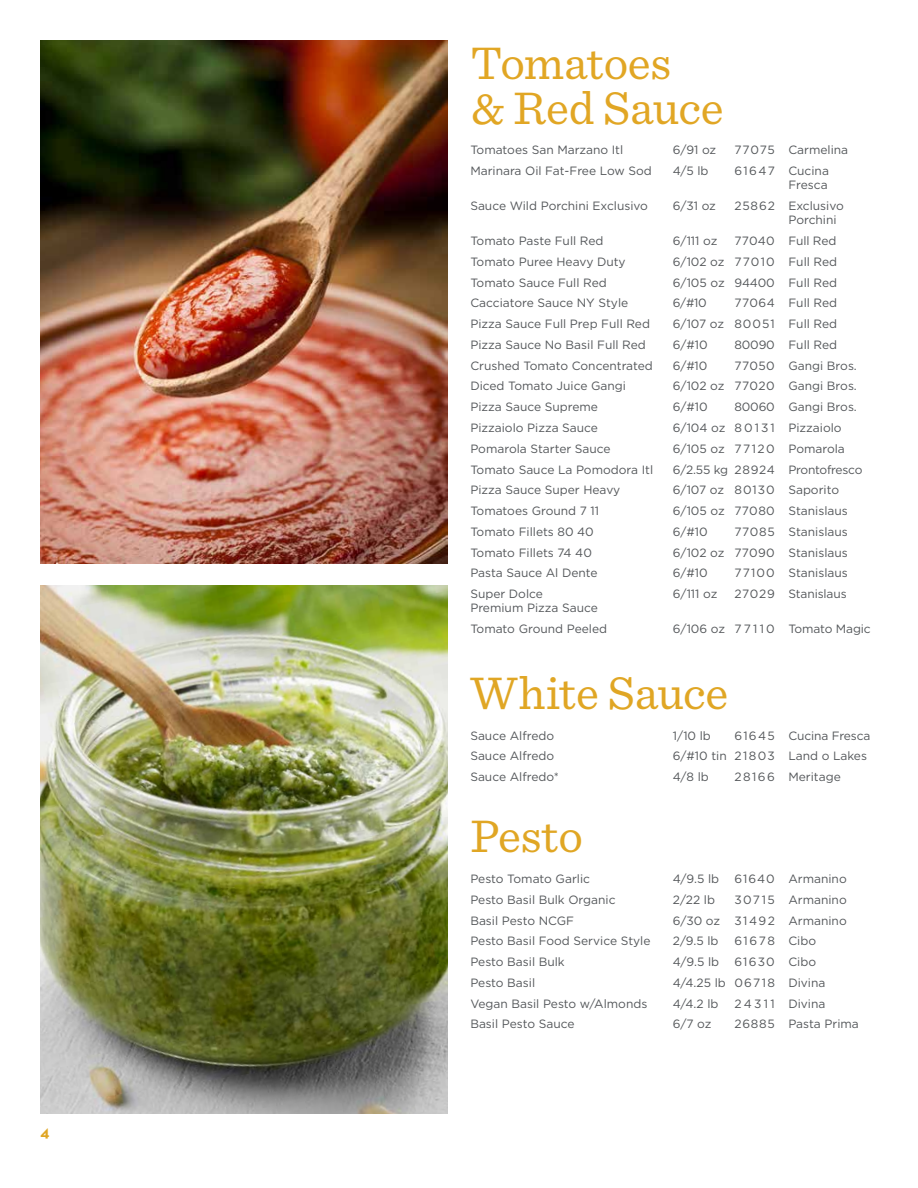
<style>
.page{position:relative;width:918px;height:1188px;background:#fff}
.page>*{position:absolute;margin:0;border:0;box-sizing:border-box;transform-origin:0 0}
.t1{font:48px/45px "Sentinel";letter-spacing:-.005em;color:#e1a624}
.t2{font:48px "Sentinel";letter-spacing:-.005em;color:#e0a624}
.t3{font:700 16.5px "Neutraface 2 Text";color:#e0a624}
.t4{font:12px/14.4px "Gotham";color:#54575a}
.t5{font:12px "Gotham";letter-spacing:-.02em;color:#54575a}
.t6{font:12px "Gotham";letter-spacing:.115em;color:#54575a}
.t7{font:12px "Gotham";letter-spacing:.09em;color:#54575a}
</style>
<div class="page">
<img style="left:40px;top:40px;width:408px;height:523px">
<img style="left:40px;top:585px;width:408px;height:529px">
<h2 class="t3" style="left:40px;top:1121px;width:11px">4</h2>
<h1 class="t1" style="left:470px;top:37px;width:255px">Tomatoes<br>&amp; Red Sauce</h1>
<p class="t4" style="left:470px;top:142px;width:154px">Tomatoes San Marzano Itl</p>
<p class="t4" style="left:673px;top:142px;width:45px">6/91 oz</p>
<p class="t4" style="left:734px;top:142px;width:115px">77075 Carmelina</p>
<p class="t4" style="left:470px;top:163px;width:183px">Marinara Oil Fat-Free Low Sod</p>
<p class="t4" style="left:673px;top:163px;width:37px">4/5 lb</p>
<p class="t4" style="left:734px;top:163px;width:96px;text-align:right">61647 Cucina<br>Fresca</p>
<p class="t4" style="left:470px;top:198px;width:179px">Sauce Wild Porchini Exclusivo</p>
<p class="t4" style="left:673px;top:198px;width:45px">6/31 oz</p>
<p class="t4" style="left:788px;top:198px;width:57px;text-indent:-54px">25862 Exclusivo<br>Porchini</p>
<p class="t4" style="left:470px;top:234px;width:135px">Tomato Paste Full Red</p>
<p class="t4" style="left:673px;top:234px;width:46px">6/111 oz</p>
<p class="t4" style="left:734px;top:234px;width:103px">77040 Full Red</p>
<p class="t4" style="left:470px;top:254px;width:157px">Tomato Puree Heavy Duty</p>
<p class="t4" style="left:673px;top:254px;width:166px">6/102 oz 77010 Full Red</p>
<p class="t4" style="left:470px;top:275px;width:138px">Tomato Sauce Full Red</p>
<p class="t4" style="left:673px;top:275px;width:166px">6/105 oz 94400 Full Red</p>
<p class="t4" style="left:470px;top:296px;width:159px">Cacciatore Sauce NY Style</p>
<p class="t4" style="left:673px;top:296px;width:36px">6/#10</p>
<p class="t4" style="left:734px;top:296px;width:104px">77064 Full Red</p>
<p class="t4" style="left:470px;top:317px;width:181px">Pizza Sauce Full Prep Full Red</p>
<p class="t4" style="left:673px;top:317px;width:166px">6/107 oz 80051 Full Red</p>
<p class="t4" style="left:470px;top:337px;width:177px">Pizza Sauce No Basil Full Red</p>
<p class="t4" style="left:673px;top:337px;width:37px">6/#10</p>
<p class="t4" style="left:734px;top:337px;width:104px">80090 Full Red</p>
<p class="t4" style="left:470px;top:358px;width:184px">Crushed Tomato Concentrated</p>
<p class="t4" style="left:673px;top:358px;width:36px">6/#10</p>
<p class="t4" style="left:734px;top:358px;width:124px">77050 Gangi Bros.</p>
<p class="t4" style="left:470px;top:379px;width:157px">Diced Tomato Juice Gangi</p>
<p class="t4" style="left:673px;top:379px;width:186px">6/102 oz 77020 Gangi Bros.</p>
<p class="t4" style="left:470px;top:400px;width:129px">Pizza Sauce Supreme</p>
<p class="t4" style="left:673px;top:400px;width:37px">6/#10</p>
<p class="t4" style="left:734px;top:400px;width:124px">80060 Gangi Bros.</p>
<p class="t4" style="left:470px;top:420px;width:129px">Pizzaiolo Pizza Sauce</p>
<p class="t4" style="left:673px;top:420px;width:170px">6/104 oz 8 0 1 3 1 Pizzaiolo</p>
<p class="t4" style="left:470px;top:441px;width:142px">Pomarola Starter Sauce</p>
<p class="t4" style="left:673px;top:441px;width:174px">6/105 oz 77120 Pomarola</p>
<p class="t4" style="left:470px;top:462px;width:184px">Tomato Sauce La Pomodora Itl</p>
<p class="t5" style="left:673px;top:463px;width:191px">6/2.55 kg 28924 Prontofresco</p>
<p class="t4" style="left:470px;top:483px;width:151px">Pizza Sauce Super Heavy</p>
<p class="t4" style="left:673px;top:483px;width:168px">6/107 oz 80130 Saporito</p>
<p class="t4" style="left:470px;top:503px;width:130px">Tomatoes Ground 7 11</p>
<p class="t4" style="left:673px;top:503px;width:176px">6/105 oz 77080 Stanislaus</p>
<p class="t4" style="left:470px;top:524px;width:125px">Tomato Fillets 80 40</p>
<p class="t4" style="left:673px;top:524px;width:37px">6/#10</p>
<p class="t4" style="left:734px;top:524px;width:115px">77085 Stanislaus</p>
<p class="t4" style="left:470px;top:545px;width:123px">Tomato Fillets 74 40</p>
<p class="t4" style="left:673px;top:545px;width:176px">6/102 oz 77090 Stanislaus</p>
<p class="t4" style="left:470px;top:566px;width:129px">Pasta Sauce Al Dente</p>
<p class="t4" style="left:673px;top:566px;width:37px">6/#10</p>
<p class="t4" style="left:734px;top:566px;width:115px">77100 Stanislaus</p>
<p class="t4" style="left:470px;top:586px;width:129px">Super Dolce<br>Premium Pizza Sauce</p>
<p class="t4" style="left:673px;top:586px;width:46px">6/111 oz</p>
<p class="t4" style="left:734px;top:586px;width:114px">27029 Stanislaus</p>
<p class="t4" style="left:470px;top:622px;width:138px">Tomato Ground Peeled</p>
<p class="t4" style="left:673px;top:622px;width:199px">6/106 oz 7 7 1 1 0 Tomato Magic</p>
<h1 class="t2" style="left:470px;top:657px;width:259px">White Sauce</h1>
<p class="t4" style="left:470px;top:728px;width:85px">Sauce Alfredo</p>
<p class="t4" style="left:673px;top:728px;width:40px">1/10 lb</p>
<p class="t4" style="left:734px;top:728px;width:138px">61645 Cucina Fresca</p>
<p class="t4" style="left:470px;top:749px;width:85px">Sauce Alfredo</p>
<p class="t4" style="left:673px;top:749px;width:196px">6/#10 tin 21803 Land o Lakes</p>
<p class="t4" style="left:470px;top:769px;width:90px">Sauce Alfredo*</p>
<p class="t4" style="left:673px;top:769px;width:38px">4/8 lb</p>
<p class="t4" style="left:734px;top:769px;width:108px">28166 Meritage</p>
<h1 class="t2" style="left:470px;top:800px;width:114px">Pesto</h1>
<p class="t4" style="left:470px;top:871px;width:121px">Pesto Tomato Garlic</p>
<p class="t4" style="left:673px;top:871px;width:48px">4/9.5 lb</p>
<p class="t4" style="left:734px;top:871px;width:114px">61640 Armanino</p>
<p class="t4" style="left:470px;top:892px;width:147px">Pesto Basil Bulk Organic</p>
<p class="t4" style="left:673px;top:892px;width:44px">2/22 lb</p>
<p class="t4" style="left:734px;top:892px;width:114px">30715 Armanino</p>
<p class="t4" style="left:470px;top:913px;width:105px">Basil Pesto NCGF</p>
<p class="t4" style="left:673px;top:913px;width:175px">6/30 oz 31492 Armanino</p>
<p class="t4" style="left:470px;top:934px;width:182px">Pesto Basil Food Service Style</p>
<p class="t4" style="left:673px;top:934px;width:47px">2/9.5 lb</p>
<p class="t6" style="left:734px;top:935px;width:83px">61678 Cibo</p>
<p class="t4" style="left:470px;top:955px;width:96px">Pesto Basil Bulk</p>
<p class="t4" style="left:673px;top:955px;width:48px">4/9.5 lb</p>
<p class="t7" style="left:734px;top:955px;width:83px">61630 Cibo</p>
<p class="t4" style="left:470px;top:975px;width:66px">Pesto Basil</p>
<p class="t4" style="left:673px;top:975px;width:154px">4/4.25 lb 06718 Divina</p>
<p class="t4" style="left:470px;top:996px;width:179px">Vegan Basil Pesto w/Almonds</p>
<p class="t4" style="left:673px;top:996px;width:47px">4/4.2 lb</p>
<p class="t4" style="left:734px;top:996px;width:93px">24311 Divina</p>
<p class="t4" style="left:470px;top:1017px;width:106px">Basil Pesto Sauce</p>
<p class="t4" style="left:673px;top:1017px;width:40px">6/7 oz</p>
<p class="t4" style="left:734px;top:1017px;width:126px">26885 Pasta Prima</p>
</div>
